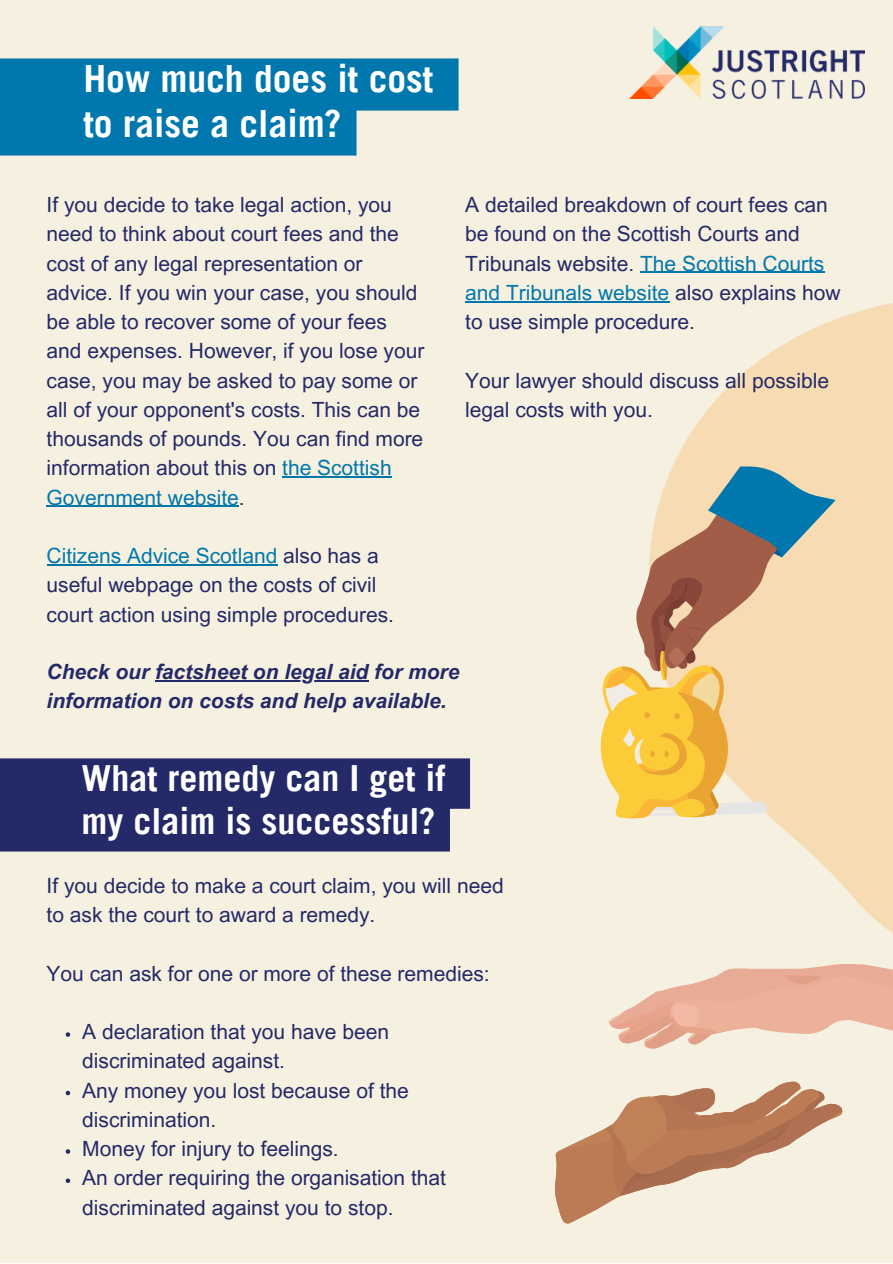
<style>
.page{position:relative;width:893px;height:1264px;background:#fff}
.page>*{position:absolute;margin:0;border:0;box-sizing:border-box;transform-origin:0 0}
.t1{font:700 37.5px "Trade Gothic LT Pro";color:#fff}
.t2{font:700 36px "Trade Gothic LT Pro";color:#fff}
.t3{font:21px/29.2px "Arial MT Pro";color:#242967}
.t4{font:italic 700 21px/29.2px "Arial MT Pro";color:#242967}
.s1{color:#0078aa}
.s2{color:#0078ad}
</style>
<div class="page">
<div style="left:0;top:0;width:892px;height:1262px;background:#f6f0e1"></div>
<svg style="left:600px;top:271px;width:292px;height:662px"></svg>
<img style="left:630px;top:27px;width:234px;height:72px">
<svg style="left:600px;top:466px;width:235px;height:352px"></svg>
<svg style="left:608px;top:964px;width:284px;height:85px"></svg>
<svg style="left:555px;top:1081px;width:288px;height:142px"></svg>
<div style="left:0;top:758px;width:470px;height:93px;background:#242967"></div>
<svg style="left:66px;top:1032px;width:4px;height:4px"></svg>
<svg style="left:66px;top:1090px;width:4px;height:5px"></svg>
<svg style="left:66px;top:1149px;width:4px;height:4px"></svg>
<svg style="left:66px;top:1178px;width:4px;height:4px"></svg>
<svg style="left:0;top:58px;width:458px;height:97px;background:#1a84b2"></svg>
<hr style="left:282px;top:476px;width:35px;height:1px;background:#0078aa">
<hr style="left:317px;top:476px;width:75px;height:1px;background:#0078aa">
<hr style="left:47px;top:505px;width:192px;height:2px;background:#0078aa">
<hr style="left:47px;top:564px;width:230px;height:1px;background:#0078aa">
<hr style="left:640px;top:272px;width:184px;height:1px;background:#0078ad">
<hr style="left:465px;top:301px;width:204px;height:1px;background:#0078ad">
<hr style="left:155px;top:680px;width:213px;height:1px;background:#242967">
<p class="t1" style="left:83px;top:65px;width:351px">How much does it cost</p>
<p class="t1" style="left:83px;top:110px;width:260px">to raise a claim?</p>
<p class="t3" style="left:47px;top:193px;width:379px">If you decide to take legal action, you need to think about court fees and the cost of any legal representation or advice. If you win your case, you should be able to recover some of your fees and expenses. However, if you lose your case, you may be asked to pay some or all of your opponent's costs. This can be thousands of pounds. You can find more information about this on <span class="s1">the Scottish Government website</span>.</p>
<p class="t3" style="left:47px;top:543px;width:349px"><span class="s1">Citizens Advice Scotland</span> also has a useful webpage on the costs of civil court action using simple procedures.</p>
<p class="t3" style="left:465px;top:193px;width:377px">A detailed breakdown of court fees can be found on the Scottish Courts and Tribunals website. <span class="s2">The Scottish Courts and Tribunals website</span> also explains how to use simple procedure.</p>
<p class="t3" style="left:465px;top:368px;width:365px">Your lawyer should discuss all possible legal costs with you.</p>
<p class="t4" style="left:47px;top:660px;width:414px">Check our factsheet on legal aid for more information on costs and help available.</p>
<p class="t2" style="left:82px;top:765px;width:365px">What remedy can I get if</p>
<p class="t2" style="left:82px;top:808px;width:355px">my claim is successful?</p>
<p class="t3" style="left:47px;top:873px;width:458px">If you decide to make a court claim, you will need to ask the court to award a remedy.</p>
<p class="t3" style="left:47px;top:961px;width:444px">You can ask for one or more of these remedies:</p>
<p class="t3" style="left:82px;top:1019px;width:308px">A declaration that you have been discriminated against.</p>
<p class="t3" style="left:82px;top:1078px;width:328px">Any money you lost because of the discrimination.</p>
<p class="t3" style="left:82px;top:1136px;width:258px">Money for injury to feelings.</p>
<p class="t3" style="left:82px;top:1165px;width:365px">An order requiring the organisation that discriminated against you to stop.</p>
</div>
